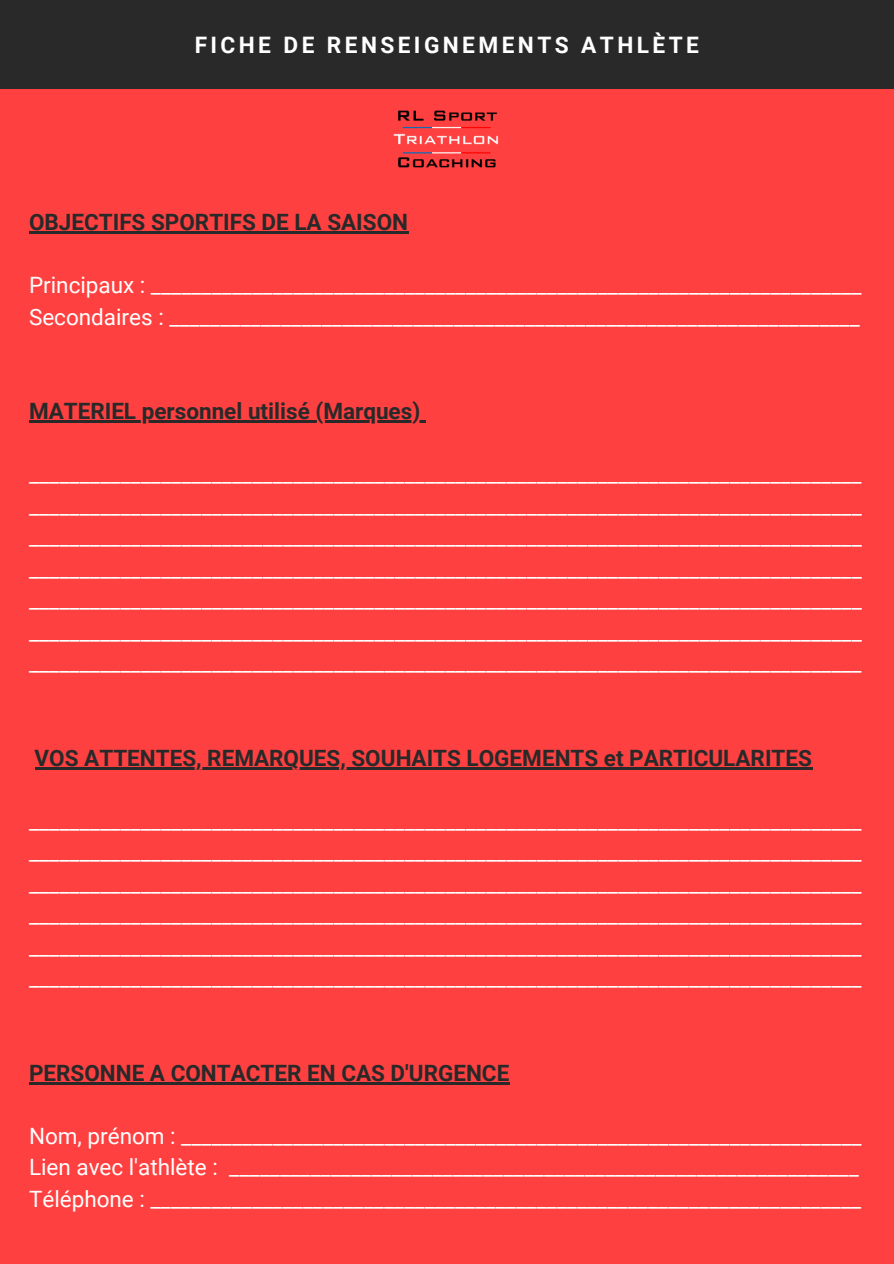
<style>
.page{position:relative;width:894px;height:1264px;background:#fff}
.page>*{position:absolute;margin:0;border:0;box-sizing:border-box;transform-origin:0 0}
.t1{font:700 22.65px "Roboto";letter-spacing:.15em;color:#fff}
.t2{font:22.5px/31.5px "Roboto";color:#fff}
.t3{font:700 22.5px "Roboto";color:#292929}
</style>
<div class="page">
<div style="left:0;top:0;width:893px;height:1263px;background:#ff4040"></div>
<hr style="left:29px;top:231px;width:379px;height:2px;background:#292929">
<hr style="left:29px;top:420px;width:391px;height:2px;background:#292929">
<svg style="left:420px;top:420px;width:6px;height:2px"></svg>
<hr style="left:35px;top:767px;width:777px;height:2px;background:#292929">
<hr style="left:29px;top:1082px;width:480px;height:2px;background:#292929">
<div style="left:0;top:0;width:893px;height:89px;background:#292929"></div>
<img style="left:393px;top:110px;width:106px;height:58px">
<p class="t1" style="left:195px;top:32px;width:505px">FICHE DE RENSEIGNEMENTS ATHLÈTE</p>
<p class="t3" style="left:29px;top:209px;width:380px">OBJECTIFS SPORTIFS DE LA SAISON</p>
<h1 class="t2" style="left:29px;top:269px;width:834px">Principaux : ______________________________________________________________________</h1>
<p class="t2" style="left:29px;top:301px;width:832px">Secondaires : ____________________________________________________________________</p>
<p class="t3" style="left:29px;top:398px;width:392px">MATERIEL personnel utilisé (Marques)</p>
<p class="t2" style="left:29px;top:458px;width:834px">__________________________________________________________________________________ __________________________________________________________________________________</p>
<h2 class="t2" style="left:29px;top:521px;width:834px">__________________________________________________________________________________</h2>
<p class="t2" style="left:29px;top:553px;width:834px">__________________________________________________________________________________</p>
<p class="t2" style="left:29px;top:584px;width:834px">__________________________________________________________________________________</p>
<p class="t2" style="left:29px;top:616px;width:834px">__________________________________________________________________________________</p>
<p class="t2" style="left:29px;top:647px;width:834px">__________________________________________________________________________________</p>
<p class="t3" style="left:35px;top:745px;width:778px">VOS ATTENTES, REMARQUES, SOUHAITS LOGEMENTS et PARTICULARITES</p>
<p class="t2" style="left:29px;top:805px;width:834px">__________________________________________________________________________________</p>
<h2 class="t2" style="left:29px;top:836px;width:834px">__________________________________________________________________________________</h2>
<p class="t2" style="left:29px;top:868px;width:834px">__________________________________________________________________________________</p>
<p class="t2" style="left:29px;top:899px;width:834px">__________________________________________________________________________________</p>
<p class="t2" style="left:29px;top:931px;width:834px">__________________________________________________________________________________</p>
<p class="t2" style="left:29px;top:962px;width:834px">__________________________________________________________________________________</p>
<p class="t3" style="left:29px;top:1060px;width:481px">PERSONNE A CONTACTER EN CAS D'URGENCE</p>
<p class="t2" style="left:29px;top:1120px;width:834px">Nom, prénom : ___________________________________________________________________</p>
<p class="t2" style="left:29px;top:1151px;width:831px">Lien avec l'athlète : ______________________________________________________________</p>
<h1 class="t2" style="left:29px;top:1183px;width:833px">Téléphone : ______________________________________________________________________</h1>
</div>
